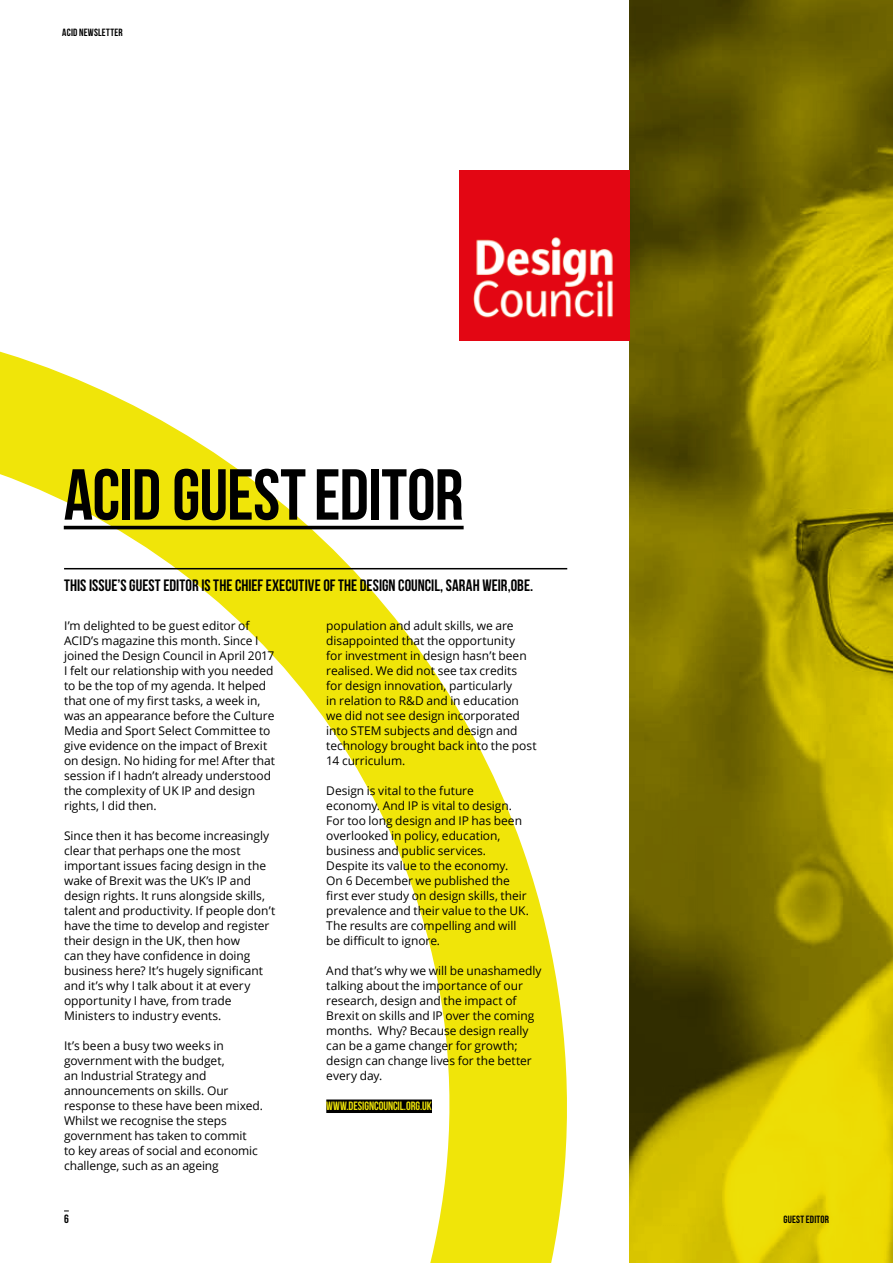
<style>
.page{position:relative;width:893px;height:1263px;background:#fff}
.page>*{position:absolute;margin:0;border:0;box-sizing:border-box;transform-origin:0 0}
.t1{font:72px "Bebas Neue";letter-spacing:-.01em;color:#000}
.t2{font:16.5px "Bebas Neue";letter-spacing:.005em;color:#000}
.t3{font:12px/15px "Open Sans";letter-spacing:-.005em;color:#000}
.t4{font:12px "Bebas Neue";letter-spacing:-.005em;color:#f0e509}
.t5{font:12px "Bebas Neue";color:#000}
.t6{font:10.5px "Bebas Neue";letter-spacing:.02em;color:#000}
</style>
<div class="page">
<img style="left:629px;top:0;width:264px;height:1263px">
<svg style="left:0;top:340px;width:568px;height:923px"></svg>
<img style="left:459px;top:170px;width:170px;height:170px">
<p class="t6" style="left:62px;top:26px;width:62px">ACID NEWSLETTER</p>
<h1 class="t1" style="left:64px;top:455px;width:401px">ACID GUEST EDITOR</h1>
<h2 class="t2" style="left:64px;top:576px;width:471px">THIS ISSUE’S GUEST EDITOR IS THE CHIEF EXECUTIVE OF THE DESIGN COUNCIL, SARAH WEIR,OBE.</h2>
<p class="t3" style="left:64px;top:618px;width:212px">I’m delighted to be guest editor of ACID’s magazine this month. Since I joined the Design Council in April 2017<br>I felt our relationship with you needed to be the top of my agenda. It helped that one of my first tasks, a week in, was an appearance before the Culture Media and Sport Select Committee to give evidence on the impact of Brexit on design. No hiding for me! After that session if I hadn’t already understood the complexity of UK IP and design rights, I did then.</p>
<p class="t3" style="left:64px;top:828px;width:213px">Since then it has become increasingly clear that perhaps one the most important issues facing design in the wake of Brexit was the UK’s IP and design rights. It runs alongside skills, talent and productivity. If people don’t have the time to develop and register their design in the UK, then how<br>can they have confidence in doing business here? It’s hugely significant and it’s why I talk about it at every opportunity I have, from trade Ministers to industry events.</p>
<p class="t3" style="left:64px;top:1038px;width:200px">It’s been a busy two weeks in government with the budget,<br>an Industrial Strategy and announcements on skills. Our response to these have been mixed.<br>Whilst we recognise the steps government has taken to commit<br>to key areas of social and economic challenge, such as an ageing</p>
<p class="t3" style="left:326px;top:618px;width:212px">population and adult skills, we are disappointed that the opportunity<br>for investment in design hasn’t been realised. We did not see tax credits<br>for design innovation, particularly<br>in relation to R&amp;D and in education we did not see design incorporated into STEM subjects and design and technology brought back into the post 14 curriculum.</p>
<p class="t3" style="left:326px;top:783px;width:204px">Design is vital to the future economy. And IP is vital to design.<br>For too long design and IP has been overlooked in policy, education, business and public services.<br>Despite its value to the economy.<br>On 6 December we published the first ever study on design skills, their prevalence and their value to the UK.<br>The results are compelling and will be difficult to ignore.</p>
<p class="t3" style="left:326px;top:963px;width:217px">And that’s why we will be unashamedly talking about the importance of our research, design and the impact of<br>Brexit on skills and IP over the coming months. Why? Because design really can be a game changer for growth; design can change lives for the better every day.</p>
<p class="t4" style="left:326px;top:1099px;width:107px">WWW.DESIGNCOUNCIL.ORG.UK</p>
<p class="t5" style="left:64px;top:1212px;width:6px">6</p>
<p class="t6" style="left:783px;top:1214px;width:47px">GUEST EDITOR</p>
</div>
